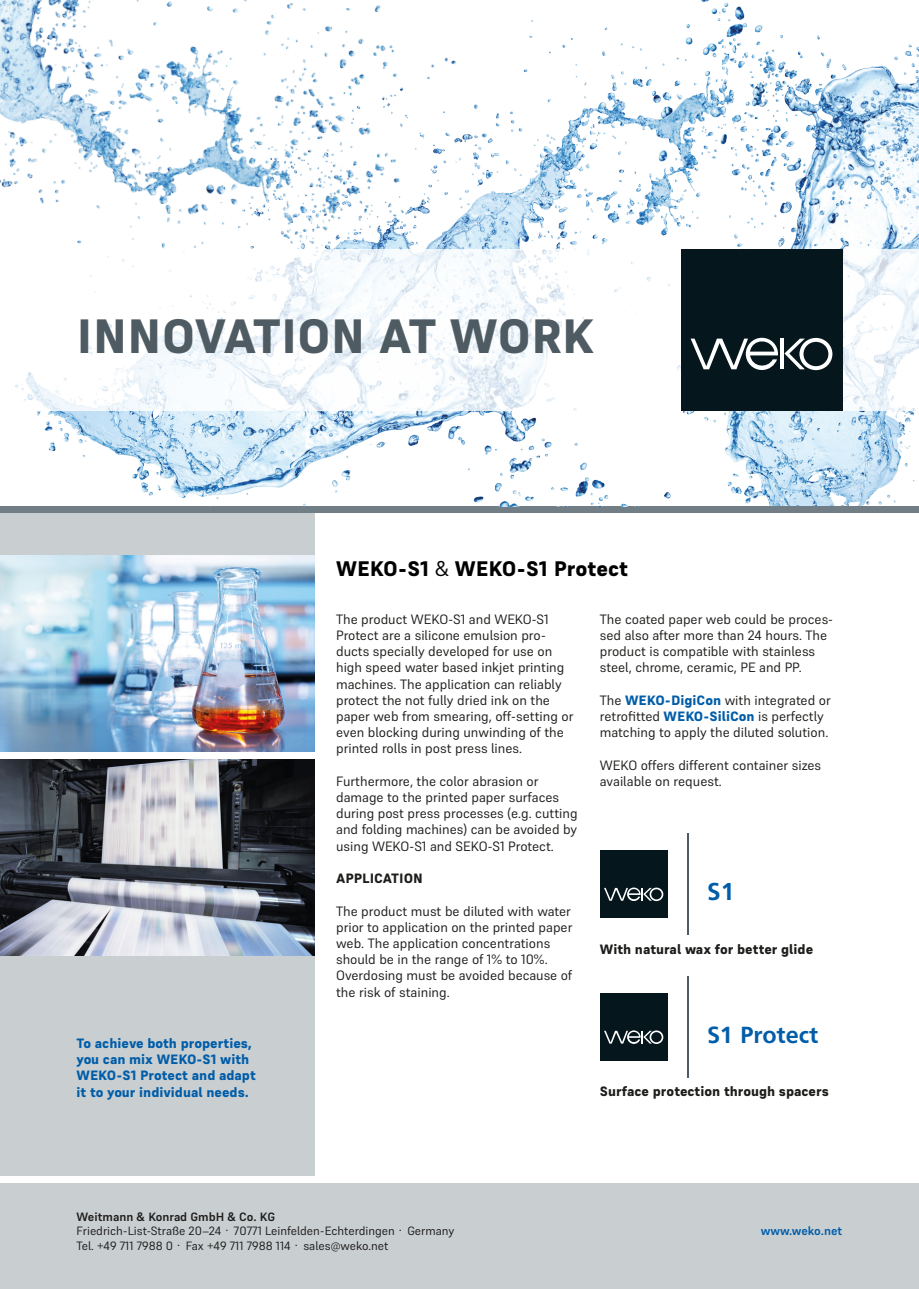
<style>
.page{position:relative;width:919px;height:1289px;background:#fff}
.page>*{position:absolute;margin:0;border:0;box-sizing:border-box;transform-origin:0 0}
.t1{font:800 48px "Supreme";color:#4e5b62}
.t2{font:700 24.3px "Frutiger";color:#005da9}
.t3{font:700 24.3px "Frutiger LT Std";color:#005da9}
.t4{font:800 21px "Supreme";color:#000}
.t5{font:13.5px/16.2px "Supreme";color:#1d1d1b}
.t6{font:800 13.5px "Supreme";color:#005da9}
.t7{font:800 13.5px "Supreme";color:#1d1d1b}
.t8{font:12px "Supreme";color:#1d1d1b}
.t9{font:700 12px "Supreme";color:#1d1d1b}
.t10{font:700 12px "Supreme";color:#005da9}
.s1{font-weight:400}
.s2{font-weight:800;color:#005da9}
</style>
<div class="page">
<img style="left:889px;top:44px;width:29px;height:459px">
<div style="left:0;top:512px;width:315px;height:670px;background:#c9ced0"></div>
<div style="left:0;top:1179px;width:918px;height:109px;background:#c9ced0"></div>
<div style="left:0;top:1176px;width:918px;height:6px;background:#fff"></div>
<div style="left:0;top:506px;width:918px;height:6px;background:#717e86"></div>
<img style="left:0;top:0;width:889px;height:506px">
<svg style="left:0;top:249px;width:918px;height:161px"></svg>
<div style="left:680px;top:249px;width:162px;height:161px;background:#05171d"></div>
<hr style="left:780px;top:338px;width:4px;height:31px;background:#fff">
<svg style="left:690px;top:338px;width:88px;height:32px"></svg>
<svg style="left:784px;top:338px;width:48px;height:32px"></svg>
<img style="left:0;top:555px;width:315px;height:197px">
<img style="left:0;top:758px;width:315px;height:197px">
<div style="left:0;top:752px;width:319px;height:6px;background:#fff"></div>
<div style="left:600px;top:850px;width:67px;height:68px;background:#05171d"></div>
<svg style="left:604px;top:887px;width:59px;height:14px"></svg>
<hr style="left:687px;top:833px;width:1px;height:102px;background:#4e5b62">
<div style="left:600px;top:993px;width:67px;height:67px;background:#05171d"></div>
<svg style="left:604px;top:1030px;width:59px;height:13px"></svg>
<hr style="left:687px;top:976px;width:1px;height:101px;background:#4e5b62">
<p class="t1" style="left:77px;top:306px;width:519px">INNOVATION AT WORK</p>
<p class="t6" style="left:77px;top:1034px;width:177px">To achieve both properties,</p>
<p class="t6" style="left:77px;top:1050px;width:174px">you can mix WEKO-S1 with</p>
<p class="t6" style="left:77px;top:1067px;width:181px">WEKO-S1 Protect and adapt</p>
<p class="t6" style="left:77px;top:1083px;width:174px">it to your individual needs.</p>
<p class="t4" style="left:336px;top:555px;width:294px">WEKO-S1 <span class="s1">&amp;</span> WEKO-S1 Protect</p>
<p class="t5" style="left:336px;top:611px;width:239px">The product WEKO-S1 and WEKO-S1<br>Protect are a silicone emulsion pro&shy;ducts specially developed for use on high speed water based inkjet printing machines. The application can reliably protect the not fully dried ink on the paper web from smearing, off-setting or even blocking during unwinding of the printed rolls in post press lines.</p>
<p class="t5" style="left:336px;top:773px;width:243px">Furthermore, the color abrasion or damage to the printed paper surfaces during post press processes (e.g. cutting and folding machines) can be avoided by using WEKO-S1 and SEKO-S1 Protect.</p>
<p class="t7" style="left:336px;top:869px;width:88px">APPLICATION</p>
<p class="t5" style="left:336px;top:902px;width:238px">The product must be diluted with water prior to application on the printed paper web. The application concentrations should be in the range of 1% to 10%.<br>Overdosing must be avoided because of the risk of staining.</p>
<p class="t5" style="left:600px;top:611px;width:235px">The coated paper web could be proces&shy;sed also after more than 24 hours. The product is compatible with stainless steel, chrome, ceramic, PE and PP.</p>
<p class="t5" style="left:600px;top:692px;width:232px">The <span class="s2">WEKO-DigiCon</span> with integrated or retrofitted <span class="s2">WEKO-SiliCon</span> is perfectly matching to apply the diluted solution.</p>
<p class="t5" style="left:600px;top:756px;width:223px">WEKO offers different container sizes available on request.</p>
<p class="t3" style="left:707px;top:877px;width:29px">S1</p>
<p class="t7" style="left:600px;top:940px;width:215px">With natural wax for better glide</p>
<p class="t2" style="left:707px;top:1021px;width:113px">S1 Protect</p>
<p class="t7" style="left:600px;top:1083px;width:230px">Surface protection through spacers</p>
<p class="t9" style="left:77px;top:1209px;width:200px">Weitmann &amp; Konrad GmbH &amp; Co. KG</p>
<p class="t8" style="left:77px;top:1223px;width:379px">Friedrich-List-Straße 20–24 ∙ 70771 Leinfelden-Echterdingen ∙ Germany</p>
<p class="t8" style="left:77px;top:1238px;width:313px">Tel. +49 711 7988 0 ∙ Fax +49 711 7988 114 ∙ sales@weko.net</p>
<p class="t10" style="left:760px;top:1223px;width:83px">www.weko.net</p>
</div>
